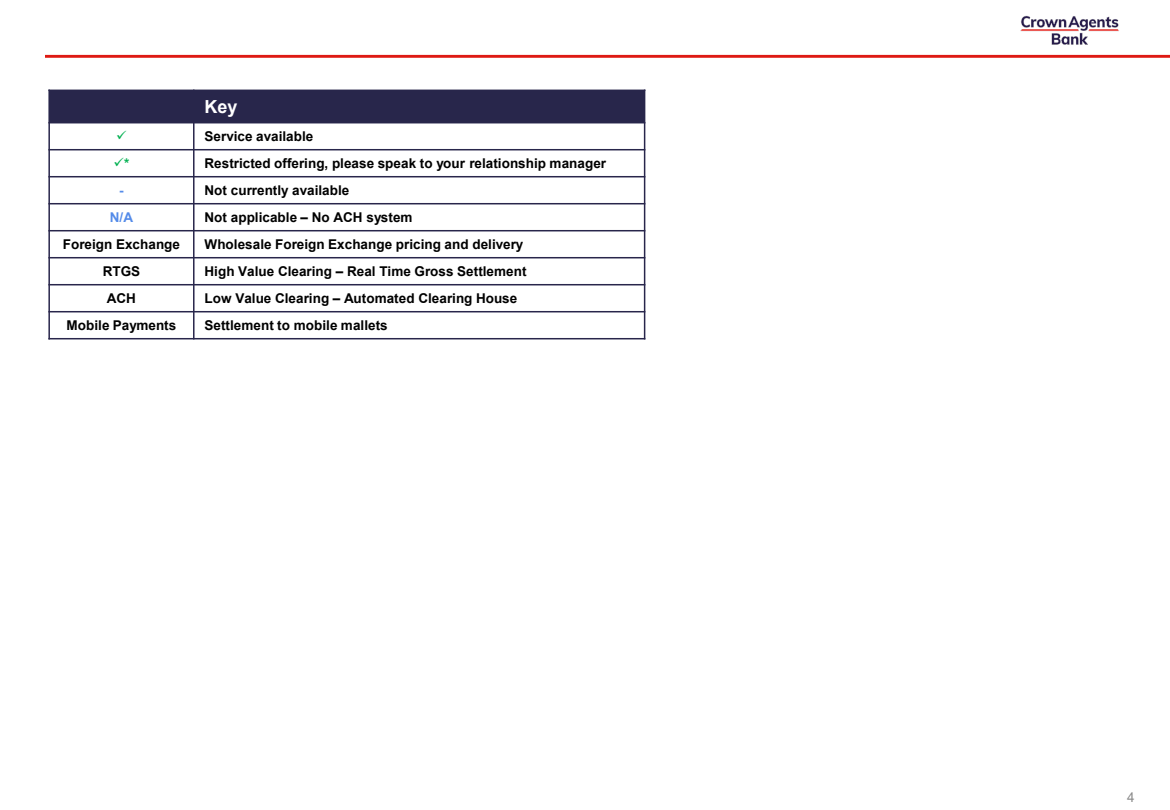
<style>
.page{position:relative;width:1170px;height:810px;background:#fff}
.page>*{position:absolute;margin:0;border:0;box-sizing:border-box;transform-origin:0 0}
.t1{font:700 18px "Arial";color:#fff}
.t2{font:700 13.5px "Arial";color:#000}
.t3{font:700 13.5px "Arial";color:#548be9}
.t4{font:700 13.5px "Arial";color:#00b050}
.t5{font:13.5px "Arial";color:#898989}
</style>
<div class="page">
<hr style="left:45px;top:55px;width:1125px;height:3px;background:#de1a13">
<img style="left:1010px;top:15px;width:119px;height:40px">
<div style="left:49px;top:90px;width:145px;height:33px;background:#28264b"></div>
<div style="left:194px;top:90px;width:451px;height:33px;background:#28264b"></div>
<hr style="left:193px;top:90px;width:2px;height:249px;background:#28264b">
<hr style="left:48px;top:149px;width:597px;height:1px;background:#28264b">
<hr style="left:48px;top:176px;width:597px;height:1px;background:#28264b">
<hr style="left:48px;top:203px;width:597px;height:1px;background:#28264b">
<hr style="left:48px;top:230px;width:597px;height:1px;background:#28264b">
<hr style="left:48px;top:257px;width:597px;height:1px;background:#28264b">
<hr style="left:48px;top:284px;width:597px;height:1px;background:#28264b">
<hr style="left:48px;top:311px;width:597px;height:1px;background:#28264b">
<hr style="left:48px;top:90px;width:2px;height:249px;background:#28264b">
<hr style="left:644px;top:90px;width:1px;height:249px;background:#28264b">
<hr style="left:48px;top:338px;width:597px;height:1px;background:#28264b">
<p class="t1" style="left:205px;top:94px;width:35px">Key</p>
<p class="t2" style="left:205px;top:127px;width:110px">Service available</p>
<p class="t4" style="left:114px;top:154px;width:17px">✓*</p>
<p class="t2" style="left:205px;top:154px;width:403px">Restricted offering, please speak to your relationship manager</p>
<p class="t3" style="left:119px;top:181px;width:6px">-</p>
<p class="t2" style="left:205px;top:181px;width:146px">Not currently available</p>
<p class="t3" style="left:110px;top:208px;width:25px">N/A</p>
<p class="t2" style="left:205px;top:208px;width:210px">Not applicable – No ACH system</p>
<p class="t2" style="left:63px;top:235px;width:119px">Foreign Exchange</p>
<p class="t2" style="left:205px;top:235px;width:320px">Wholesale Foreign Exchange pricing and delivery</p>
<p class="t2" style="left:103px;top:262px;width:39px">RTGS</p>
<p class="t2" style="left:205px;top:262px;width:324px">High Value Clearing – Real Time Gross Settlement</p>
<p class="t2" style="left:107px;top:289px;width:31px">ACH</p>
<p class="t2" style="left:205px;top:289px;width:314px">Low Value Clearing – Automated Clearing House</p>
<p class="t2" style="left:67px;top:316px;width:111px">Mobile Payments</p>
<p class="t2" style="left:205px;top:316px;width:185px">Settlement to mobile mallets</p>
<p class="t5" style="left:1127px;top:787px;width:9px">4</p>
</div>
